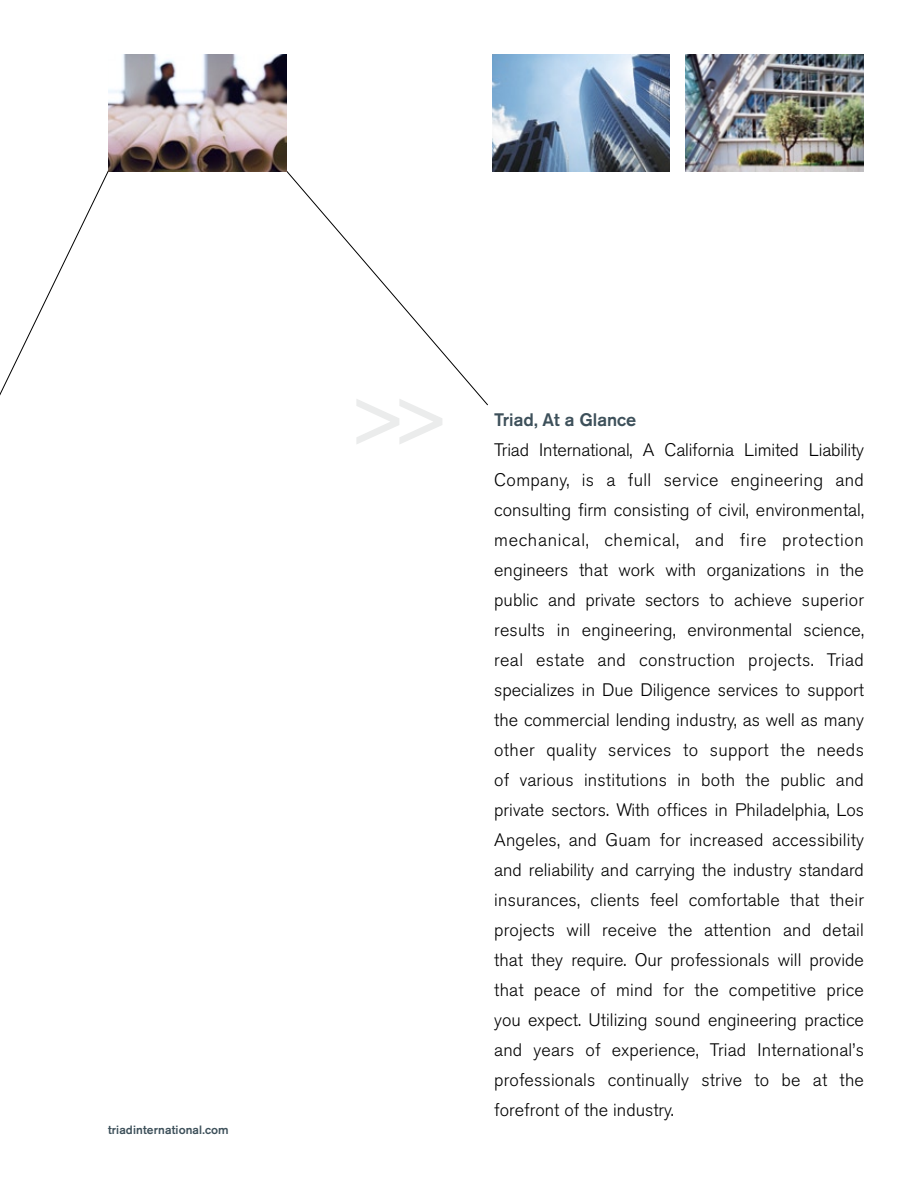
<style>
.page{position:relative;width:918px;height:1188px;background:#fff}
.page>*{position:absolute;margin:0;border:0;box-sizing:border-box;transform-origin:0 0}
.t1{font:300 18px/30px "Akzidenz Grotesk BE";letter-spacing:.01em;color:#000;text-align:justify}
.t2{font:500 18px "Akzidenz Grotesk BE";color:#3d505a}
.t3{font:500 12px "Akzidenz Grotesk BE";letter-spacing:.01em;color:#3d505a}
</style>
<div class="page">
<img style="left:493px;top:54px;width:177px;height:117px">
<img style="left:685px;top:54px;width:179px;height:117px">
<svg style="left:0;top:170px;width:112px;height:226px"></svg>
<svg style="left:278px;top:171px;width:210px;height:235px"></svg>
<img style="left:108px;top:54px;width:179px;height:117px">
<p class="t3" style="left:108px;top:1122px;width:122px">triadinternational.com</p>
<p class="t2" style="left:494px;top:409px;width:144px">Triad, At a Glance</p>
<p class="t1" style="left:494px;top:435px;width:371px">Triad International, A California Limited Liability Company, is a full service engineering and consulting firm consisting of civil, environmental, mechanical, chemical, and fire protection engineers that work with organizations in the public and private sectors to achieve superior results in engineering, environmental science, real estate and construction projects. Triad specializes in Due Diligence services to support the commercial lending industry, as well as many other quality services to support the needs of various institutions in both the public and private sectors. With offices in Philadelphia, Los Angeles, and Guam for increased accessibility and reliability and carrying the industry standard insurances, clients feel comfortable that their projects will receive the attention and detail that they require. Our professionals will provide that peace of mind for the competitive price you expect. Utilizing sound engineering practice and years of experience, Triad International’s professionals continually strive to be at the forefront of the industry.</p>
</div>
